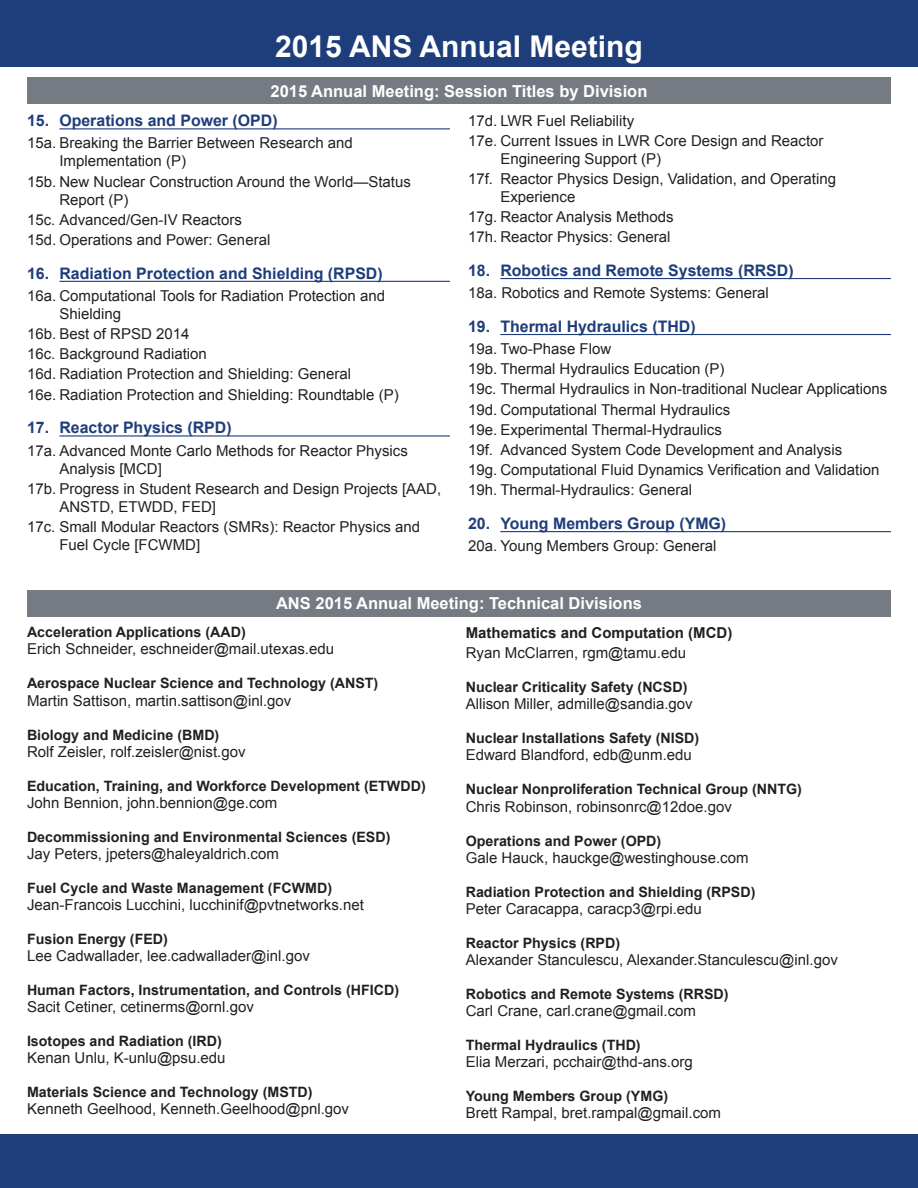
<style>
.page{position:relative;width:918px;height:1188px;background:#fff}
.page>*{position:absolute;margin:0;border:0;box-sizing:border-box;transform-origin:0 0}
.t1{font:700 30px "Arial";color:#fff}
.t2{font:700 16.5px "Arial";color:#fff}
.t3{font:700 15.9px "Arial";color:#1e3d7b}
.t4{font:15px/20.1px "Arial";color:#231f20}
.t5{font:700 15px "Arial";color:#231f20}
.t6{font:700 14.25px "Arial";color:#231f20}
</style>
<div class="page">
<div style="left:27px;top:590px;width:864px;height:26px;background:#767a82"></div>
<div style="left:0;top:1134px;width:918px;height:54px;background:#1e3d7b"></div>
<hr style="left:59px;top:128px;width:391px;height:1px;background:#1e3d7b">
<hr style="left:59px;top:281px;width:391px;height:1px;background:#1e3d7b">
<hr style="left:59px;top:435px;width:391px;height:2px;background:#1e3d7b">
<hr style="left:500px;top:278px;width:391px;height:1px;background:#1e3d7b">
<hr style="left:500px;top:334px;width:391px;height:1px;background:#1e3d7b">
<hr style="left:500px;top:531px;width:391px;height:1px;background:#1e3d7b">
<div style="left:27px;top:78px;width:864px;height:26px;background:#767a82"></div>
<div style="left:0;top:0;width:918px;height:67px;background:#1e3d7b"></div>
<h1 class="t1" style="left:275px;top:27px;width:369px">2015 ANS Annual Meeting</h1>
<p class="t2" style="left:271px;top:80px;width:378px">2015 Annual Meeting: Session Titles by Division</p>
<p class="t3" style="left:27px;top:110px;width:252px">15. Operations and Power (OPD)</p>
<p class="t4" style="left:59px;top:134px;width:295px;line-height:18px;text-indent:-32px">15a. Breaking the Barrier Between Research and<br>Implementation (P)</p>
<p class="t4" style="left:59px;top:173px;width:353px;line-height:18px;text-indent:-32px">15b. New Nuclear Construction Around the World—Status<br>Report (P)</p>
<p class="t4" style="left:27px;top:210px;width:245px">15c. Advanced/Gen-IV Reactors<br>15d. Operations and Power: General</p>
<p class="t3" style="left:27px;top:262px;width:357px">16. Radiation Protection and Shielding (RPSD)</p>
<p class="t4" style="left:59px;top:287px;width:327px;line-height:18px;text-indent:-32px">16a. Computational Tools for Radiation Protection and<br>Shielding</p>
<p class="t4" style="left:27px;top:324px;width:373px">16b. Best of RPSD 2014<br>16c. Background Radiation<br>16d. Radiation Protection and Shielding: General<br>16e. Radiation Protection and Shielding: Roundtable (P)</p>
<p class="t3" style="left:27px;top:417px;width:206px">17. Reactor Physics (RPD)</p>
<p class="t4" style="left:59px;top:441px;width:350px;line-height:18px;text-indent:-32px">17a. Advanced Monte Carlo Methods for Reactor Physics<br>Analysis [MCD]</p>
<p class="t4" style="left:59px;top:480px;width:383px;line-height:18px;text-indent:-32px">17b. Progress in Student Research and Design Projects [AAD,<br>ANSTD, ETWDD, FED]</p>
<p class="t4" style="left:59px;top:518px;width:362px;line-height:18px;text-indent:-32px">17c. Small Modular Reactors (SMRs): Reactor Physics and<br>Fuel Cycle [FCWMD]</p>
<p class="t4" style="left:468px;top:110px;width:357px">17d. LWR Fuel Reliability<br>17e. Current Issues in LWR Core Design and Reactor</p>
<p class="t4" style="left:468px;top:149px;width:370px;text-indent:32px">Engineering Support (P)<br>17f. Reactor Physics Design, Validation, and Operating</p>
<p class="t4" style="left:468px;top:187px;width:207px;text-indent:32px">Experience<br>17g. Reactor Analysis Methods<br>17h. Reactor Physics: General</p>
<p class="t3" style="left:468px;top:260px;width:327px">18. Robotics and Remote Systems (RRSD)</p>
<p class="t4" style="left:468px;top:283px;width:302px">18a. Robotics and Remote Systems: General</p>
<p class="t3" style="left:468px;top:316px;width:229px">19. Thermal Hydraulics (THD)</p>
<p class="t4" style="left:468px;top:339px;width:421px">19a. Two-Phase Flow<br>19b. Thermal Hydraulics Education (P)<br>19c. Thermal Hydraulics in Non-traditional Nuclear Applications 19d. Computational Thermal Hydraulics<br>19e. Experimental Thermal-Hydraulics<br>19f. Advanced System Code Development and Analysis<br>19g. Computational Fluid Dynamics Verification and Validation 19h. Thermal-Hydraulics: General</p>
<p class="t3" style="left:468px;top:513px;width:260px">20. Young Members Group (YMG)</p>
<p class="t4" style="left:468px;top:536px;width:250px">20a. Young Members Group: General</p>
<p class="t2" style="left:276px;top:592px;width:367px">ANS 2015 Annual Meeting: Technical Divisions</p>
<p class="t6" style="left:27px;top:623px;width:220px">Acceleration Applications (AAD)</p>
<p class="t4" style="left:27px;top:639px;width:309px">Erich Schneider, eschneider@mail.utexas.edu</p>
<p class="t6" style="left:27px;top:674px;width:353px">Aerospace Nuclear Science and Technology (ANST)</p>
<p class="t4" style="left:27px;top:690px;width:266px">Martin Sattison, martin.sattison@inl.gov</p>
<p class="t6" style="left:27px;top:725px;width:194px">Biology and Medicine (BMD)</p>
<p class="t4" style="left:27px;top:741px;width:220px">Rolf Zeisler, rolf.zeisler@nist.gov</p>
<p class="t6" style="left:27px;top:776px;width:400px">Education, Training, and Workforce Development (ETWDD)</p>
<p class="t4" style="left:27px;top:793px;width:252px">John Bennion, john.bennion@ge.com</p>
<p class="t6" style="left:27px;top:827px;width:365px">Decommissioning and Environmental Sciences (ESD)</p>
<p class="t4" style="left:27px;top:844px;width:253px">Jay Peters, jpeters@haleyaldrich.com</p>
<p class="t6" style="left:27px;top:878px;width:307px">Fuel Cycle and Waste Management (FCWMD)</p>
<p class="t4" style="left:27px;top:895px;width:339px">Jean-Francois Lucchini, lucchinif@pvtnetworks.net</p>
<p class="t6" style="left:27px;top:929px;width:142px">Fusion Energy (FED)</p>
<p class="t4" style="left:27px;top:946px;width:284px">Lee Cadwallader, lee.cadwallader@inl.gov</p>
<p class="t6" style="left:27px;top:980px;width:374px">Human Factors, Instrumentation, and Controls (HFICD)</p>
<p class="t4" style="left:27px;top:997px;width:228px">Sacit Cetiner, cetinerms@ornl.gov</p>
<p class="t6" style="left:27px;top:1032px;width:196px">Isotopes and Radiation (IRD)</p>
<p class="t4" style="left:27px;top:1048px;width:200px">Kenan Unlu, K-unlu@psu.edu</p>
<p class="t6" style="left:27px;top:1083px;width:287px">Materials Science and Technology (MSTD)</p>
<p class="t4" style="left:27px;top:1099px;width:324px">Kenneth Geelhood, Kenneth.Geelhood@pnl.gov</p>
<p class="t5" style="left:466px;top:623px;width:268px">Mathematics and Computation (MCD)</p>
<p class="t4" style="left:466px;top:643px;width:222px">Ryan McClarren, rgm@tamu.edu</p>
<p class="t6" style="left:466px;top:678px;width:223px">Nuclear Criticality Safety (NCSD)</p>
<p class="t4" style="left:466px;top:694px;width:228px">Allison Miller, admille@sandia.gov</p>
<p class="t6" style="left:466px;top:729px;width:235px">Nuclear Installations Safety (NISD)</p>
<p class="t4" style="left:466px;top:745px;width:228px">Edward Blandford, edb@unm.edu</p>
<p class="t6" style="left:466px;top:780px;width:338px">Nuclear Nonproliferation Technical Group (NNTG)</p>
<p class="t4" style="left:466px;top:796px;width:268px">Chris Robinson, robinsonrc@12doe.gov</p>
<p class="t6" style="left:466px;top:831px;width:197px">Operations and Power (OPD)</p>
<p class="t4" style="left:466px;top:847px;width:284px">Gale Hauck, hauckge@westinghouse.com</p>
<p class="t6" style="left:466px;top:882px;width:291px">Radiation Protection and Shielding (RPSD)</p>
<p class="t4" style="left:466px;top:899px;width:238px">Peter Caracappa, caracp3@rpi.edu</p>
<p class="t6" style="left:466px;top:933px;width:156px">Reactor Physics (RPD)</p>
<p class="t4" style="left:466px;top:950px;width:374px">Alexander Stanculescu, Alexander.Stanculescu@inl.gov</p>
<p class="t6" style="left:466px;top:984px;width:264px">Robotics and Remote Systems (RRSD)</p>
<p class="t4" style="left:466px;top:1001px;width:232px">Carl Crane, carl.crane@gmail.com</p>
<p class="t6" style="left:466px;top:1035px;width:176px">Thermal Hydraulics (THD)</p>
<p class="t4" style="left:466px;top:1052px;width:228px">Elia Merzari, pcchair@thd-ans.org</p>
<p class="t6" style="left:466px;top:1086px;width:204px">Young Members Group (YMG)</p>
<p class="t4" style="left:466px;top:1103px;width:257px">Brett Rampal, bret.rampal@gmail.com</p>
</div>
